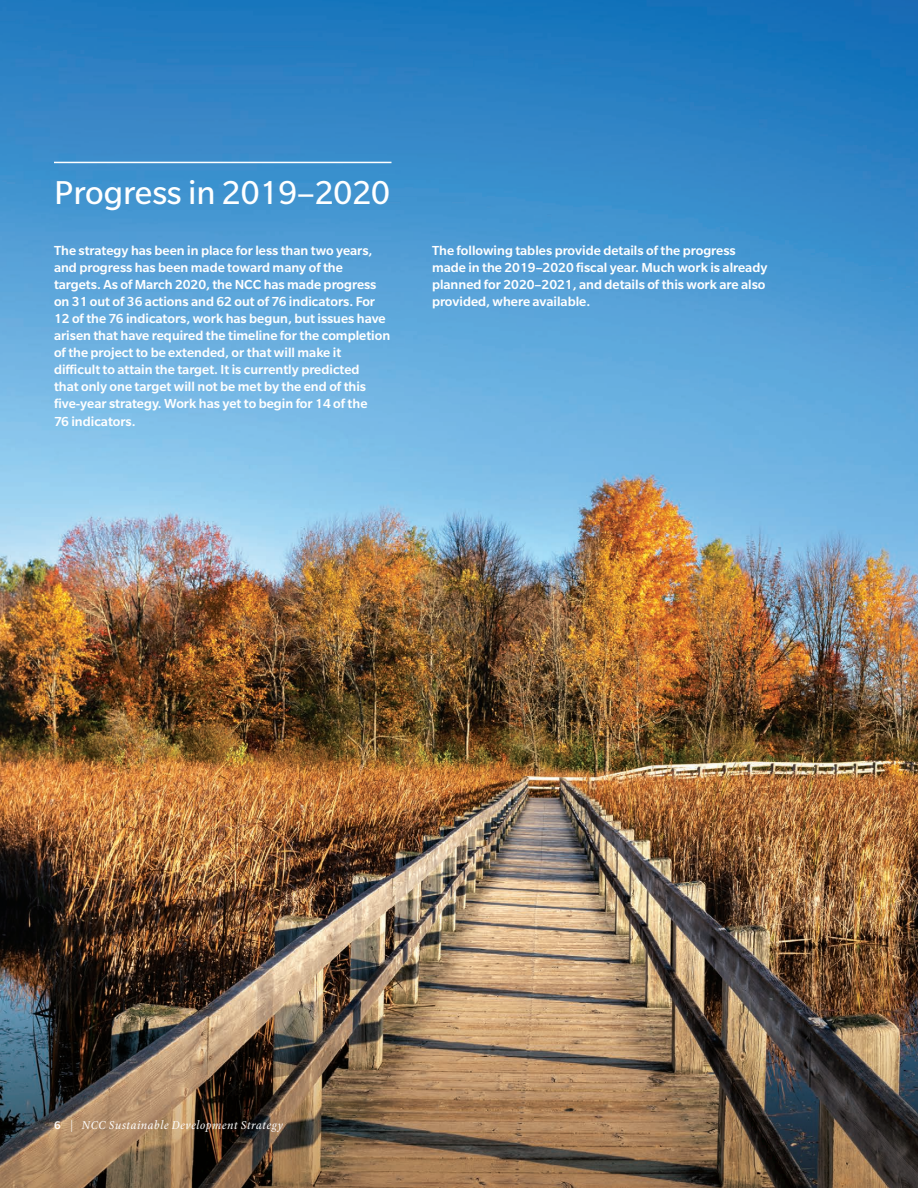
<style>
.page{position:relative;width:918px;height:1188px;background:#fff}
.page>*{position:absolute;margin:0;border:0;box-sizing:border-box;transform-origin:0 0}
.SUB_1{font:36px "Slate Std";color:#fff}
.BODY{font:500 14.25px/17.1px "Slate Std";color:#fff}
.t1{font:italic 12px "Laurentian Std";letter-spacing:.05em;color:#fff}
.s1{font-family:"Slate Std";font-weight:500;font-style:normal}
</style>
<div class="page">
<img style="left:0;top:0;width:918px;height:1188px">
<hr style="left:54px;top:162px;width:338px;height:1px;background:#fff">
<p class="SUB_1" style="left:54px;top:174px;width:338px">Progress in 2019–2020</p>
<p class="BODY" style="left:54px;top:241px;width:338px">The strategy has been in place for less than two years, and progress has been made toward many of the targets. As of March 2020, the NCC has made progress on 31 out of 36 actions and 62 out of 76 indicators. For 12 of the 76 indicators, work has begun, but issues have arisen that have required the timeline for the completion of the project to be extended, or that will make it difficult to attain the target. It is currently predicted<br>that only one target will not be met by the end of this five-year strategy. Work has yet to begin for 14 of the<br>76 indicators.</p>
<p class="BODY" style="left:432px;top:242px;width:337px">The following tables provide details of the progress made in the 2019–2020 fiscal year. Much work is already planned for 2020–2021, and details of this work are also provided, where available.</p>
<p class="t1" style="left:54px;top:1119px;width:230px"><span class="s1">6</span> | NCC Sustainable Development Strategy</p>
</div>
